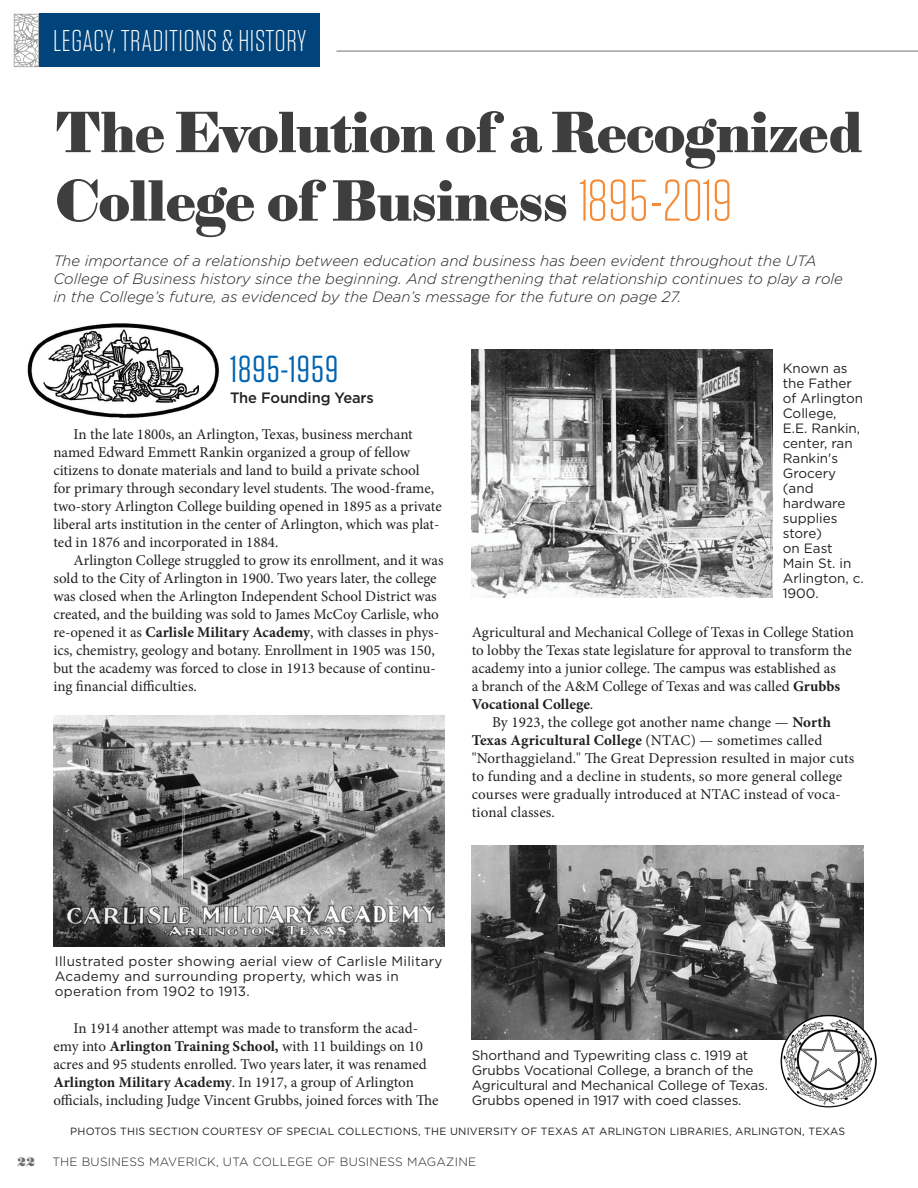
<style>
.page{position:relative;width:918px;height:1188px;background:#fff}
.page>*{position:absolute;margin:0;border:0;box-sizing:border-box;transform-origin:0 0}
.t1{font:58.5px "Sybarite Small";letter-spacing:-.02em;color:#3e3e3f}
.t2{font:37.5px "Tungsten";letter-spacing:.03em;color:#0164b1}
.t3{font:300 30px "Tungsten";letter-spacing:.02em;color:#fff}
.t4{font:15px/18px "Minion Pro";color:#231f20}
.t5{font:italic 300 15px/18px "Gotham";color:#231f20}
.t6{font:500 15px "Gotham";letter-spacing:-.01em;color:#231f20}
.Body{font:13.5px/15px "Gotham";color:#231f20}
.Body-2{font:13.5px/15px "Gotham";letter-spacing:.02em;color:#231f20}
.t7{font:300 12px "Gotham";letter-spacing:.02em;color:#231f20}
.t8{font:12px "Sybarite Small";color:#6c6d70}
.t9{font:10.5px "Gotham";letter-spacing:.02em;color:#231f20}
.s1{font-family:"Tungsten";font-weight:300;color:#f58b37}
.s2{font-weight:700}
</style>
<div class="page">
<hr style="left:336px;top:51px;width:582px;height:1px;background:#808285">
<div style="left:39px;top:14px;width:281px;height:53px;background:#00447b"></div>
<svg style="left:14px;top:14px;width:25px;height:53px"></svg>
<img style="left:472px;top:846px;width:391px;height:193px">
<img style="left:472px;top:349px;width:301px;height:249px">
<img style="left:27px;top:323px;width:192px;height:95px">
<img style="left:53px;top:716px;width:392px;height:230px">
<img style="left:781px;top:1015px;width:96px;height:92px">
<p class="t3" style="left:53px;top:26px;width:255px">LEGACY, TRADITIONS &amp; HISTORY</p>
<p class="t1" style="left:55px;top:95px;width:810px">The Evolution of a Recognized</p>
<p class="t1" style="left:55px;top:163px;width:679px">College of Business <span class="s1">1895-2019</span></p>
<p class="t5" style="left:53px;top:252px;width:791px">The importance of a relationship between education and business has been evident throughout the UTA<br>College of Business history since the beginning. And strengthening that relationship continues to play a role in the College’s future, as evidenced by the Dean’s message for the future on page 27.</p>
<p class="t2" style="left:230px;top:350px;width:110px">1895-1959</p>
<p class="t6" style="left:230px;top:388px;width:145px">The Founding Years</p>
<p class="t4" style="left:53px;top:425px;width:390px;text-indent:20px">In the late 1800s, an Arlington, Texas, business merchant named Edward Emmett Rankin organized a group of fellow citizens to donate materials and land to build a private school<br>for primary through secondary level students. The wood-frame, two-story Arlington College building opened in 1895 as a private liberal arts institution in the center of Arlington, which was plat&shy;ted in 1876 and incorporated in 1884.</p>
<p class="t4" style="left:53px;top:551px;width:392px;text-indent:20px">Arlington College struggled to grow its enrollment, and it was sold to the City of Arlington in 1900. Two years later, the college was closed when the Arlington Independent School District was created, and the building was sold to James McCoy Carlisle, who re-opened it as <span class="s2">Carlisle Military Academy</span>, with classes in phys&shy;ics, chemistry, geology and botany. Enrollment in 1905 was 150, but the academy was forced to close in 1913 because of continu&shy;ing financial difficulties.</p>
<p class="Body" style="left:783px;top:360px;width:83px">Known as the Father of Arlington<br>College,<br>E.E. Rankin, center, ran<br>Rankin's<br>Grocery (and hardware supplies store)<br>on East<br>Main St. in<br>Arlington, c.<br>1900.</p>
<p class="t4" style="left:472px;top:623px;width:384px">Agricultural and Mechanical College of Texas in College Station to lobby the Texas state legislature for approval to transform the academy into a junior college. The campus was established as<br>a branch of the A&amp;M College of Texas and was called <span class="s2">Grubbs Vocational College</span>.</p>
<p class="t4" style="left:472px;top:713px;width:384px;text-indent:20px">By 1923, the college got another name change — <span class="s2">North Texas Agricultural College</span> (NTAC) — sometimes called "Northaggieland." The Great Depression resulted in major cuts to funding and a decline in students, so more general college courses were gradually introduced at NTAC instead of voca&shy;tional classes.</p>
<p class="Body-2" style="left:55px;top:953px;width:389px">Illustrated poster showing aerial view of Carlisle Military<br>Academy and surrounding property, which was in operation from 1902 to 1913.</p>
<p class="t4" style="left:53px;top:1019px;width:387px;text-indent:20px">In 1914 another attempt was made to transform the acad&shy;emy into <span class="s2">Arlington Training School,</span> with 11 buildings on 10 acres and 95 students enrolled. Two years later, it was renamed <span class="s2">Arlington Military Academy</span>. In 1917, a group of Arlington officials, including Judge Vincent Grubbs, joined forces with The</p>
<p class="Body" style="left:472px;top:1047px;width:298px">Shorthand and Typewriting class c. 1919 at Grubbs Vocational College, a branch of the Agricultural and Mechanical College of Texas.<br>Grubbs opened in 1917 with coed classes.</p>
<p class="t9" style="left:70px;top:1125px;width:777px">PHOTOS THIS SECTION COURTESY OF SPECIAL COLLECTIONS, THE UNIVERSITY OF TEXAS AT ARLINGTON LIBRARIES, ARLINGTON, TEXAS</p>
<p class="t8" style="left:18px;top:1154px;width:19px">22</p>
<p class="t7" style="left:52px;top:1154px;width:425px">THE BUSINESS MAVERICK, UTA COLLEGE OF BUSINESS MAGAZINE</p>
</div>
